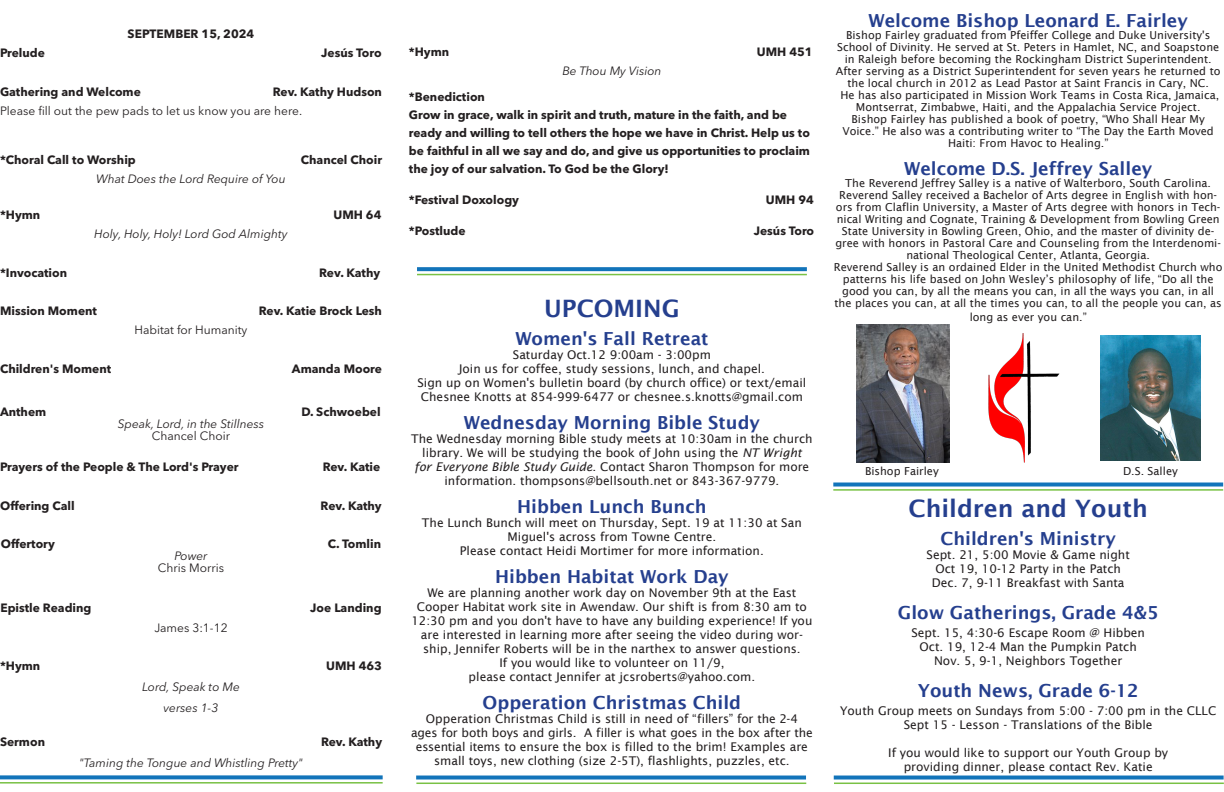
<style>
.page{position:relative;width:1224px;height:792px;background:#fff}
.page>*{position:absolute;margin:0;border:0;box-sizing:border-box;transform-origin:0 0}
.t1{font:600 24px "Lucida Sans";color:#253f8e}
.t2{font:600 18px "Lucida Sans";color:#253f8e}
.t3{font:12px/14px "Lucida Sans";color:#231f20;text-align:center}
.t4{font:700 12px/18px "Avenir Next LT Pro";color:#231f20}
.t5{font:italic 12px/12px "Avenir Next LT Pro";color:#231f20;text-align:center}
.t6{font:12px/12px "Avenir Next LT Pro";color:#231f20;text-align:center}
.t7{font:11px/12px "Lucida Sans";color:#231f20;text-align:center}
.s1{font-style:normal}
.s2{font-style:italic}
</style>
<div class="page">
<svg style="left:417px;top:267px;width:390px;height:4px;fill:#1274ba"></svg>
<hr style="left:417px;top:274px;width:390px;height:1px;background:#79c144">
<svg style="left:833px;top:483px;width:390px;height:4px;fill:#1274ba"></svg>
<hr style="left:833px;top:489px;width:390px;height:2px;background:#79c144">
<svg style="left:0;top:775px;width:383px;height:4px;fill:#1274ba"></svg>
<hr style="left:0;top:782px;width:383px;height:2px;background:#79c144">
<svg style="left:416px;top:776px;width:390px;height:4px;fill:#1274ba"></svg>
<hr style="left:416px;top:783px;width:390px;height:1px;background:#79c144">
<svg style="left:834px;top:776px;width:390px;height:4px;fill:#1274ba"></svg>
<hr style="left:834px;top:783px;width:390px;height:1px;background:#79c144">
<img style="left:1100px;top:336px;width:100px;height:124px">
<img style="left:857px;top:324px;width:92px;height:138px">
<img style="left:988px;top:333px;width:72px;height:130px">
<p class="t4" style="left:128px;top:25px;width:128px">SEPTEMBER 15, 2024</p>
<p class="t4" style="left:0;top:44px;width:46px">Prelude</p>
<p class="t4" style="left:321px;top:44px;width:62px">Jesús Toro</p>
<p class="t4" style="left:0;top:82px;width:142px">Gathering and Welcome</p>
<p class="t4" style="left:273px;top:82px;width:111px">Rev. Kathy Hudson</p>
<p class="t6" style="left:0;top:104px;width:304px">Please fill out the pew pads to let us know you are here.</p>
<p class="t4" style="left:0;top:151px;width:137px">*Choral Call to Worship</p>
<p class="t4" style="left:301px;top:151px;width:83px">Chancel Choir</p>
<p class="t5" style="left:96px;top:173px;width:191px">What Does the Lord Require of You</p>
<p class="t4" style="left:0;top:206px;width:42px">*Hymn</p>
<p class="t4" style="left:334px;top:206px;width:49px">UMH 64</p>
<p class="t5" style="left:94px;top:228px;width:195px">Holy, Holy, Holy! Lord God Almighty</p>
<p class="t4" style="left:0;top:263px;width:69px">*Invocation</p>
<p class="t4" style="left:319px;top:263px;width:63px">Rev. Kathy</p>
<p class="t4" style="left:0;top:302px;width:99px">Mission Moment</p>
<p class="t4" style="left:259px;top:302px;width:125px">Rev. Katie Brock Lesh</p>
<p class="t6" style="left:135px;top:324px;width:114px">Habitat for Humanity</p>
<p class="t4" style="left:0;top:359px;width:113px">Children's Moment</p>
<p class="t4" style="left:292px;top:359px;width:92px">Amanda Moore</p>
<p class="t4" style="left:0;top:403px;width:48px">Anthem</p>
<p class="t4" style="left:301px;top:403px;width:81px">D. Schwoebel</p>
<p class="t5" style="left:118px;top:418px;width:148px">Speak, Lord, in the Stillness<br><span class="s1">Chancel Choir</span></p>
<p class="t4" style="left:0;top:458px;width:240px">Prayers of the People &amp; The Lord's Prayer</p>
<p class="t4" style="left:323px;top:458px;width:59px">Rev. Katie</p>
<p class="t4" style="left:0;top:496px;width:76px">Offering Call</p>
<p class="t4" style="left:321px;top:496px;width:63px">Rev. Kathy</p>
<p class="t4" style="left:1px;top:535px;width:55px">Offertory</p>
<p class="t4" style="left:328px;top:535px;width:55px">C. Tomlin</p>
<p class="t6" style="left:158px;top:550px;width:68px"><span class="s2">Power<br></span>Chris Morris</p>
<p class="t4" style="left:0;top:599px;width:92px">Epistle Reading</p>
<p class="t4" style="left:310px;top:599px;width:73px">Joe Landing</p>
<p class="t6" style="left:154px;top:621px;width:75px">James 3:1-12</p>
<p class="t4" style="left:0;top:657px;width:42px">*Hymn</p>
<p class="t4" style="left:326px;top:657px;width:57px">UMH 463</p>
<p class="t5" style="left:142px;top:681px;width:99px">Lord, Speak to Me</p>
<p class="t5" style="left:164px;top:702px;width:56px">verses 1-3</p>
<p class="t4" style="left:0;top:732px;width:47px">Sermon</p>
<p class="t4" style="left:321px;top:732px;width:63px">Rev. Kathy</p>
<p class="t5" style="left:79px;top:757px;width:225px">"Taming the Tongue and Whistling Pretty"</p>
<p class="t4" style="left:409px;top:43px;width:42px">*Hymn</p>
<p class="t4" style="left:757px;top:43px;width:57px">UMH 451</p>
<p class="t5" style="left:562px;top:65px;width:101px">Be Thou My Vision</p>
<p class="t4" style="left:409px;top:87px;width:403px">*Benediction<br>Grow in grace, walk in spirit and truth, mature in the faith, and be ready and willing to tell others the hope we have in Christ. Help us to be faithful in all we say and do, and give us opportunities to proclaim the joy of our salvation. To God be the Glory!</p>
<p class="t4" style="left:409px;top:190px;width:112px">*Festival Doxology</p>
<p class="t4" style="left:766px;top:190px;width:49px">UMH 94</p>
<p class="t4" style="left:409px;top:222px;width:58px">*Postlude</p>
<p class="t4" style="left:754px;top:222px;width:62px">Jesús Toro</p>
<p class="t1" style="left:544px;top:294px;width:137px">UPCOMING</p>
<p class="t2" style="left:515px;top:328px;width:195px">Women's Fall Retreat</p>
<p class="t3" style="left:513px;top:347px;width:200px">Saturday Oct.12 9:00am - 3:00pm</p>
<p class="t3" style="left:459px;top:361px;width:308px">Join us for coffee, study sessions, lunch, and chapel.</p>
<p class="t3" style="left:418px;top:375px;width:390px;text-align:left">Sign up on Women's bulletin board (by church office) or text/email<br>Chesnee Knotts at 854-999-6477 or chesnee.s.knotts@gmail.com</p>
<p class="t2" style="left:464px;top:412px;width:298px">Wednesday Morning Bible Study</p>
<p class="t3" style="left:411px;top:431px;width:403px">The Wednesday morning Bible study meets at 10:30am in the church library. We will be studying the book of John using the <span class="s2">NT Wright<br>for Everyone Bible Study Guide</span>. Contact Sharon Thompson for more information. thompsons@bellsouth.net or 843-367-9779.</p>
<p class="t2" style="left:517px;top:496px;width:191px">Hibben Lunch Bunch</p>
<p class="t3" style="left:422px;top:515px;width:381px">The Lunch Bunch will meet on Thursday, Sept. 19 at 11:30 at San<br>Miguel's across from Towne Centre.</p>
<p class="t3" style="left:460px;top:543px;width:305px">Please contact Heidi Mortimer for more information.</p>
<p class="t2" style="left:495px;top:566px;width:235px">Hibben Habitat Work Day</p>
<p class="t3" style="left:427px;top:585px;width:371px">We are planning another work day on November 9th at the East</p>
<p class="t3" style="left:411px;top:599px;width:403px">Cooper Habitat work site in Awendaw. Our shift is from 8:30 am to 12:30 pm and you don't have to have any building experience! If you are interested in learning more after seeing the video during wor&shy;ship, Jennifer Roberts will be in the narthex to answer questions.</p>
<p class="t3" style="left:499px;top:655px;width:227px">If you would like to volunteer on 11/9,</p>
<p class="t3" style="left:469px;top:669px;width:288px">please contact Jennifer at jcsroberts@yahoo.com.</p>
<p class="t2" style="left:483px;top:692px;width:260px">Opperation Christmas Child</p>
<p class="t3" style="left:411px;top:711px;width:403px">Opperation Christmas Child is still in need of “fillers” for the 2-4<br>ages for both boys and girls. A filler is what goes in the box after the essential items to ensure the box is filled to the brim! Examples are small toys, new clothing (size 2-5T), flashlights, puzzles, etc.</p>
<p class="t2" style="left:869px;top:10px;width:321px">Welcome Bishop Leonard E. Fairley</p>
<p class="t7" style="left:836px;top:29px;width:386px">Bishop Fairley graduated from Pfeiffer College and Duke University's School of Divinity. He served at St. Peters in Hamlet, NC, and Soapstone in Raleigh before becoming the Rockingham District Superintendent.<br>After serving as a District Superintendent for seven years he returned to the local church in 2012 as Lead Pastor at Saint Francis in Cary, NC.</p>
<p class="t7" style="left:841px;top:89px;width:380px">He has also participated in Mission Work Teams in Costa Rica, Jamaica,<br>Montserrat, Zimbabwe, Haiti, and the Appalachia Service Project.</p>
<p class="t7" style="left:843px;top:113px;width:373px">Bishop Fairley has published a book of poetry, “Who Shall Hear My<br>Voice.” He also was a contributing writer to “The Day the Earth Moved<br>Haiti: From Havoc to Healing.”</p>
<p class="t2" style="left:904px;top:158px;width:250px">Welcome D.S. Jeffrey Salley</p>
<p class="t7" style="left:835px;top:177px;width:387px">The Reverend Jeffrey Salley is a native of Walterboro, South Carolina.<br>Reverend Salley received a Bachelor of Arts degree in English with hon&shy;ors from Claflin University, a Master of Arts degree with honors in Tech&shy;nical Writing and Cognate, Training &amp; Development from Bowling Green State University in Bowling Green, Ohio, and the master of divinity de&shy;gree with honors in Pastoral Care and Counseling from the Interdenomi&shy;national Theological Center, Atlanta, Georgia.</p>
<p class="t7" style="left:834px;top:261px;width:390px">Reverend Salley is an ordained Elder in the United Methodist Church who patterns his life based on John Wesley’s philosophy of life, “Do all the good you can, by all the means you can, in all the ways you can, in all the places you can, at all the times you can, to all the people you can, as</p>
<p class="t7" style="left:970px;top:311px;width:119px">long as ever you can.”</p>
<p class="t7" style="left:865px;top:465px;width:75px">Bishop Fairley</p>
<p class="t7" style="left:1123px;top:465px;width:56px">D.S. Salley</p>
<p class="t1" style="left:909px;top:495px;width:241px">Children and Youth</p>
<p class="t2" style="left:941px;top:528px;width:177px">Children's Ministry</p>
<p class="t3" style="left:927px;top:548px;width:205px">Sept. 21, 5:00 Movie &amp; Game night</p>
<p class="t3" style="left:935px;top:562px;width:187px">Oct 19, 10-12 Party in the Patch</p>
<p class="t3" style="left:932px;top:576px;width:194px">Dec. 7, 9-11 Breakfast with Santa</p>
<p class="t2" style="left:898px;top:602px;width:262px">Glow Gatherings, Grade 4&amp;5</p>
<p class="t3" style="left:911px;top:626px;width:235px">Sept. 15, 4:30-6 Escape Room @ Hibben</p>
<p class="t3" style="left:920px;top:640px;width:219px">Oct. 19, 12-4 Man the Pumpkin Patch</p>
<p class="t3" style="left:934px;top:654px;width:190px">Nov. 5, 9-1, Neighbors Together</p>
<p class="t2" style="left:918px;top:680px;width:223px">Youth News, Grade 6-12</p>
<p class="t3" style="left:840px;top:704px;width:378px">Youth Group meets on Sundays from 5:00 - 7:00 pm in the CLLC</p>
<p class="t3" style="left:904px;top:718px;width:250px">Sept 15 - Lesson - Translations of the Bible</p>
<p class="t3" style="left:888px;top:746px;width:281px">If you would like to support our Youth Group by</p>
<p class="t3" style="left:904px;top:760px;width:250px">providing dinner, please contact Rev. Katie</p>
</div>
